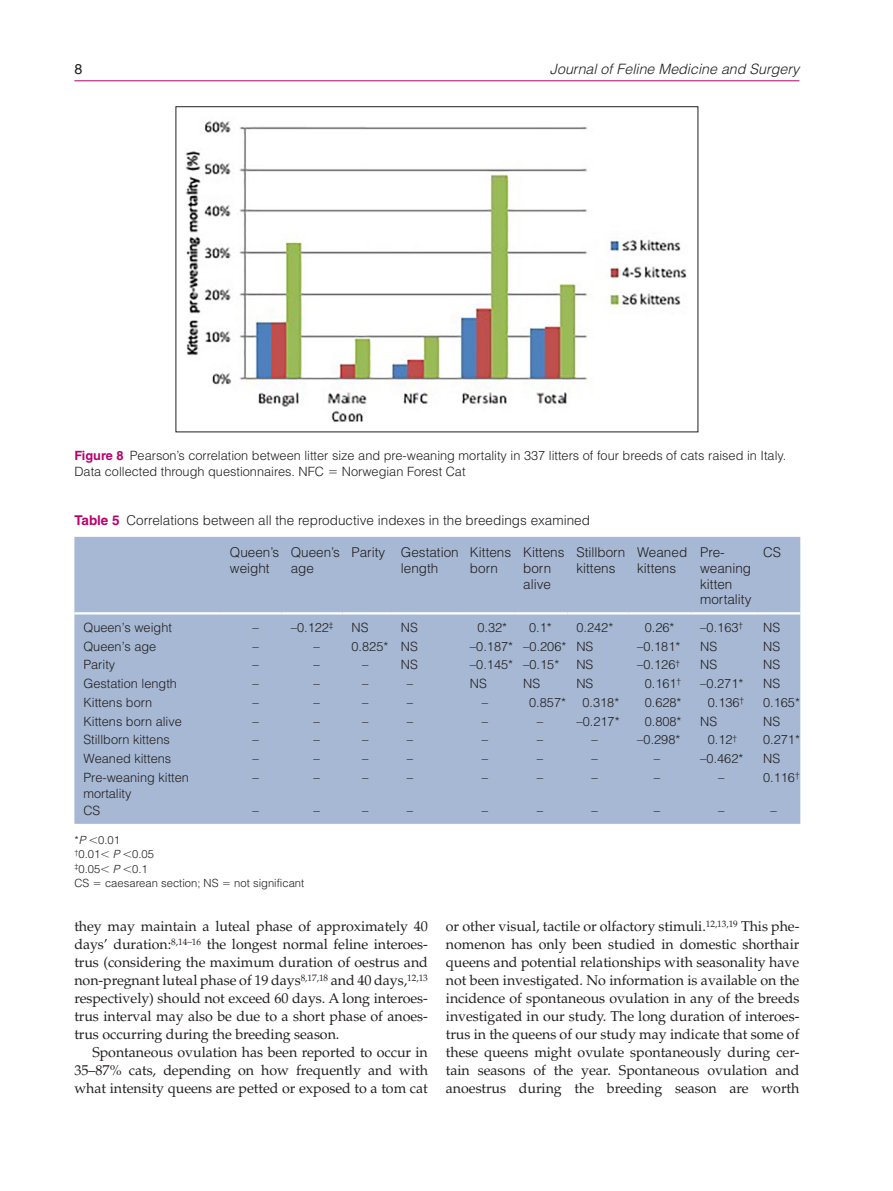
<style>
.page{position:relative;width:893px;height:1191px;background:#fff}
.page>*{position:absolute;margin:0;border:0;box-sizing:border-box;transform-origin:0 0}
.t1{font:14.25px/18px "Palatino LT Std";letter-spacing:-.005em;color:#231f20;text-align:justify}
.t2{font:italic 300 14.25px "Helvetica LT Std";color:#231f20}
.t3{font:14.25px "Helvetica LT Std";color:#231f20}
.t4{font:300 13.5px/15.8px "Helvetica LT Std";color:#231f20}
.t5{font:300 12.75px/15.8px "Helvetica LT Std";color:#231f20}
.t6{font:300 11.25px/14.2px "Helvetica LT Std";color:#231f20}
.s1{font-weight:700;color:#b6036c}
.s2{font-style:italic}
</style>
<div class="page">
<hr style="left:74px;top:80px;width:725px;height:1px;background:#b6036c">
<img style="left:185px;top:121px;width:502px;height:301px">
<div style="left:74px;top:537px;width:726px;height:287px;background:#a6b8d3"></div>
<hr style="left:74px;top:612px;width:147px;height:2px;background:#fff">
<hr style="left:221px;top:612px;width:61px;height:2px;background:#fff">
<hr style="left:282px;top:612px;width:61px;height:2px;background:#fff">
<hr style="left:343px;top:612px;width:49px;height:2px;background:#fff">
<hr style="left:392px;top:612px;width:69px;height:2px;background:#fff">
<hr style="left:461px;top:612px;width:53px;height:2px;background:#fff">
<hr style="left:514px;top:612px;width:53px;height:2px;background:#fff">
<hr style="left:567px;top:612px;width:61px;height:2px;background:#fff">
<hr style="left:628px;top:612px;width:63px;height:2px;background:#fff">
<hr style="left:691px;top:612px;width:66px;height:2px;background:#fff">
<hr style="left:757px;top:612px;width:43px;height:2px;background:#fff">
<p class="t3" style="left:74px;top:61px;width:9px">8</p>
<p class="t2" style="left:550px;top:60px;width:251px">Journal of Feline Medicine and Surgery</p>
<p class="t5" style="left:74px;top:447px;width:713px"><span class="s1">Figure 8</span> Pearson’s correlation between litter size and pre-weaning mortality in 337 litters of four breeds of cats raised in Italy.<br>Data collected through questionnaires. NFC</p>
<p class="t5" style="left:342px;top:463px;width:125px">Norwegian Forest Cat</p>
<p class="t4" style="left:74px;top:512px;width:517px"><span class="s1">Table 5</span> Correlations between all the reproductive indexes in the breedings examined</p>
<p class="t4" style="left:230px;top:544px;width:51px">Queen’s weight</p>
<p class="t4" style="left:291px;top:544px;width:51px">Queen’s age</p>
<p class="t4" style="left:401px;top:544px;width:59px;text-indent:-49px">Parity Gestation length</p>
<p class="t4" style="left:470px;top:544px;width:43px">Kittens born</p>
<p class="t4" style="left:523px;top:544px;width:43px">Kittens born alive</p>
<p class="t4" style="left:576px;top:544px;width:50px">Stillborn kittens</p>
<p class="t4" style="left:637px;top:544px;width:52px">Weaned kittens</p>
<p class="t4" style="left:700px;top:544px;width:53px">Pre&shy;weaning kitten mortality</p>
<p class="t4" style="left:763px;top:544px;width:19px">CS</p>
<p class="t5" style="left:83px;top:619px;width:90px">Queen’s weight</p>
<p class="t5" style="left:253px;top:619px;width:8px">–</p>
<p class="t5" style="left:291px;top:619px;width:44px">–0.122<sup>‡</sup></p>
<p class="t5" style="left:352px;top:619px;width:18px">NS</p>
<p class="t5" style="left:401px;top:619px;width:18px">NS</p>
<p class="t5" style="left:477px;top:619px;width:31px">0.32*</p>
<p class="t5" style="left:529px;top:619px;width:24px">0.1*</p>
<p class="t5" style="left:576px;top:619px;width:38px">0.242*</p>
<p class="t5" style="left:645px;top:619px;width:31px">0.26*</p>
<p class="t5" style="left:700px;top:619px;width:44px">–0.163<sup>†</sup></p>
<p class="t5" style="left:763px;top:619px;width:18px">NS</p>
<p class="t5" style="left:83px;top:638px;width:74px">Queen’s age</p>
<p class="t5" style="left:253px;top:638px;width:8px">–</p>
<p class="t5" style="left:313px;top:638px;width:8px">–</p>
<p class="t5" style="left:351px;top:638px;width:68px">0.825* NS</p>
<p class="t5" style="left:470px;top:638px;width:125px">–0.187* –0.206* NS</p>
<p class="t5" style="left:637px;top:638px;width:45px">–0.181*</p>
<p class="t5" style="left:700px;top:638px;width:18px">NS</p>
<p class="t5" style="left:763px;top:638px;width:18px">NS</p>
<p class="t5" style="left:83px;top:657px;width:33px">Parity</p>
<p class="t5" style="left:253px;top:657px;width:8px">–</p>
<p class="t5" style="left:313px;top:657px;width:8px">–</p>
<p class="t5" style="left:362px;top:657px;width:8px">–</p>
<p class="t5" style="left:401px;top:657px;width:18px">NS</p>
<p class="t5" style="left:470px;top:657px;width:91px">–0.145* –0.15*</p>
<p class="t5" style="left:576px;top:657px;width:18px">NS</p>
<p class="t5" style="left:637px;top:657px;width:44px">–0.126<sup>†</sup></p>
<p class="t5" style="left:700px;top:657px;width:18px">NS</p>
<p class="t5" style="left:763px;top:657px;width:18px">NS</p>
<p class="t5" style="left:83px;top:675px;width:95px">Gestation length</p>
<p class="t5" style="left:253px;top:675px;width:8px">–</p>
<p class="t5" style="left:313px;top:675px;width:8px">–</p>
<p class="t5" style="left:362px;top:675px;width:8px">–</p>
<p class="t5" style="left:407px;top:675px;width:8px">–</p>
<p class="t5" style="left:470px;top:675px;width:18px">NS</p>
<p class="t5" style="left:523px;top:675px;width:18px">NS</p>
<p class="t5" style="left:576px;top:675px;width:18px">NS</p>
<p class="t5" style="left:645px;top:675px;width:38px">0.161<sup>†</sup></p>
<p class="t5" style="left:700px;top:675px;width:45px">–0.271*</p>
<p class="t5" style="left:763px;top:675px;width:18px">NS</p>
<p class="t5" style="left:83px;top:694px;width:70px">Kittens born</p>
<p class="t5" style="left:253px;top:694px;width:8px">–</p>
<p class="t5" style="left:313px;top:694px;width:8px">–</p>
<p class="t5" style="left:362px;top:694px;width:8px">–</p>
<p class="t5" style="left:407px;top:694px;width:8px">–</p>
<p class="t5" style="left:482px;top:694px;width:8px">–</p>
<p class="t5" style="left:529px;top:694px;width:38px">0.857*</p>
<p class="t5" style="left:582px;top:694px;width:38px">0.318*</p>
<p class="t5" style="left:645px;top:694px;width:38px">0.628*</p>
<p class="t5" style="left:708px;top:694px;width:38px">0.136<sup>†</sup></p>
<p class="t5" style="left:763px;top:694px;width:38px">0.165*</p>
<p class="t5" style="left:83px;top:713px;width:100px">Kittens born alive</p>
<p class="t5" style="left:253px;top:713px;width:8px">–</p>
<p class="t5" style="left:313px;top:713px;width:8px">–</p>
<p class="t5" style="left:362px;top:713px;width:8px">–</p>
<p class="t5" style="left:407px;top:713px;width:8px">–</p>
<p class="t5" style="left:482px;top:713px;width:8px">–</p>
<p class="t5" style="left:537px;top:713px;width:8px">–</p>
<p class="t5" style="left:576px;top:713px;width:45px">–0.217*</p>
<p class="t5" style="left:645px;top:713px;width:38px">0.808*</p>
<p class="t5" style="left:700px;top:713px;width:18px">NS</p>
<p class="t5" style="left:763px;top:713px;width:18px">NS</p>
<p class="t5" style="left:83px;top:732px;width:88px">Stillborn kittens</p>
<p class="t5" style="left:253px;top:732px;width:8px">–</p>
<p class="t5" style="left:313px;top:732px;width:8px">–</p>
<p class="t5" style="left:362px;top:732px;width:8px">–</p>
<p class="t5" style="left:407px;top:732px;width:8px">–</p>
<p class="t5" style="left:482px;top:732px;width:8px">–</p>
<p class="t5" style="left:537px;top:732px;width:8px">–</p>
<p class="t5" style="left:591px;top:732px;width:8px">–</p>
<p class="t5" style="left:637px;top:732px;width:45px">–0.298*</p>
<p class="t5" style="left:708px;top:732px;width:31px">0.12<sup>†</sup></p>
<p class="t5" style="left:763px;top:732px;width:38px">0.271*</p>
<p class="t5" style="left:83px;top:750px;width:89px">Weaned kittens</p>
<p class="t5" style="left:253px;top:750px;width:8px">–</p>
<p class="t5" style="left:313px;top:750px;width:8px">–</p>
<p class="t5" style="left:362px;top:750px;width:8px">–</p>
<p class="t5" style="left:407px;top:750px;width:8px">–</p>
<p class="t5" style="left:482px;top:750px;width:8px">–</p>
<p class="t5" style="left:537px;top:750px;width:8px">–</p>
<p class="t5" style="left:591px;top:750px;width:8px">–</p>
<p class="t5" style="left:654px;top:750px;width:8px">–</p>
<p class="t5" style="left:700px;top:750px;width:45px">–0.462*</p>
<p class="t5" style="left:763px;top:750px;width:18px">NS</p>
<p class="t5" style="left:83px;top:769px;width:107px">Pre-weaning kitten mortality</p>
<p class="t5" style="left:253px;top:769px;width:8px">–</p>
<p class="t5" style="left:313px;top:769px;width:8px">–</p>
<p class="t5" style="left:362px;top:769px;width:8px">–</p>
<p class="t5" style="left:407px;top:769px;width:8px">–</p>
<p class="t5" style="left:482px;top:769px;width:8px">–</p>
<p class="t5" style="left:537px;top:769px;width:8px">–</p>
<p class="t5" style="left:591px;top:769px;width:8px">–</p>
<p class="t5" style="left:654px;top:769px;width:8px">–</p>
<p class="t5" style="left:718px;top:769px;width:8px">–</p>
<p class="t5" style="left:763px;top:769px;width:38px">0.116<sup>†</sup></p>
<p class="t5" style="left:83px;top:802px;width:18px">CS</p>
<p class="t5" style="left:253px;top:802px;width:8px">–</p>
<p class="t5" style="left:313px;top:802px;width:8px">–</p>
<p class="t5" style="left:362px;top:802px;width:8px">–</p>
<p class="t5" style="left:407px;top:802px;width:8px">–</p>
<p class="t5" style="left:482px;top:802px;width:8px">–</p>
<p class="t5" style="left:537px;top:802px;width:8px">–</p>
<p class="t5" style="left:591px;top:802px;width:8px">–</p>
<p class="t5" style="left:654px;top:802px;width:8px">–</p>
<p class="t5" style="left:718px;top:802px;width:8px">–</p>
<p class="t5" style="left:771px;top:802px;width:8px">–</p>
<p class="t6" style="left:74px;top:833px;width:81px">*<span class="s2">P</span> 0.01<br><sup>†</sup>0.01 <span class="s2">P</span> 0.05 <sup>‡</sup>0.05 <span class="s2">P</span> 0.1<br>CS</p>
<p class="t6" style="left:105px;top:875px;width:115px">caesarean section; NS</p>
<p class="t6" style="left:234px;top:875px;width:72px">not significant</p>
<p class="t1" style="left:74px;top:917px;width:355px">they may maintain a luteal phase of approximately 40 days’ duration:<sup>8,14–16</sup> the longest normal feline interoes&shy;trus (considering the maximum duration of oestrus and non-pregnant luteal phase of 19 days<sup>8,17,18</sup> and 40 days,<sup>12,13 </sup>respectively) should not exceed 60 days. A long interoes&shy;trus interval may also be due to a short phase of anoes&shy;trus occurring during the breeding season.</p>
<p class="t1" style="left:74px;top:1043px;width:355px;text-indent:18px">Spontaneous ovulation has been reported to occur in 35–87% cats, depending on how frequently and with what intensity queens are petted or exposed to a tom cat</p>
<p class="t1" style="left:446px;top:917px;width:355px">or other visual, tactile or olfactory stimuli.<sup>12,13,19</sup> This phe&shy;nomenon has only been studied in domestic shorthair queens and potential relationships with seasonality have not been investigated. No information is available on the incidence of spontaneous ovulation in any of the breeds investigated in our study. The long duration of interoes&shy;trus in the queens of our study may indicate that some of these queens might ovulate spontaneously during cer&shy;tain seasons of the year. Spontaneous ovulation and anoestrus during the breeding season are worth</p>
</div>
